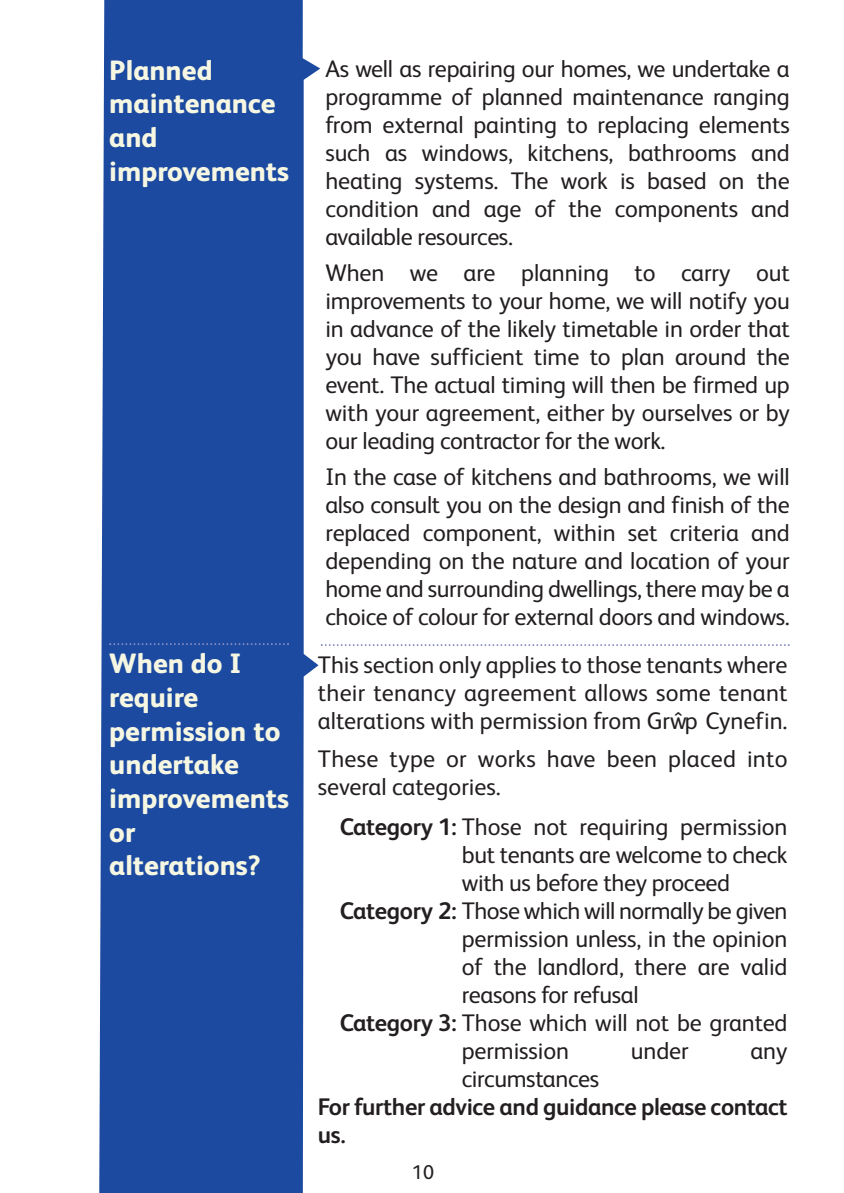
<style>
.page{position:relative;width:844px;height:1193px;background:#fff}
.page>*{position:absolute;margin:0;border:0;box-sizing:border-box;transform-origin:0 0}
.t1{font:800 28px/33.6px "FS Albert";color:#f6f7e3}
.t2{font:24px/28px "FS Albert";letter-spacing:-.005em;color:#231f20;text-align:justify}
.t3{font:700 24px/28px "FS Albert";letter-spacing:-.015em;color:#231f20}
.t4{font:24px "FS Albert";letter-spacing:-.025em;color:#231f20}
.t5{font:20px "FS Albert";color:#231f20}
.s1{font-weight:700}
</style>
<div class="page">
<svg style="left:99px;top:0;width:221px;height:1192px;background:#345daa"></svg>
<svg style="left:320px;top:644px;width:469px;height:2px"></svg>
<svg style="left:109px;top:643px;width:180px;height:2px"></svg>
<p class="t1" style="left:109px;top:56px;width:181px">Planned maintenance and improvements</p>
<p class="t1" style="left:109px;top:649px;width:181px">When do I require permission to undertake improvements or alterations?</p>
<p class="t2" style="left:325px;top:57px;width:465px">As well as repairing our homes, we undertake a programme of planned maintenance ranging from external painting to replacing elements such as windows, kitchens, bathrooms and heating systems. The work is based on the condition and age of the components and available resources.</p>
<p class="t2" style="left:325px;top:261px;width:465px">When we are planning to carry out improvements to your home, we will notify you in advance of the likely timetable in order that you have sufficient time to plan around the event. The actual timing will then be firmed up with your agreement, either by ourselves or by our leading contractor for the work.</p>
<p class="t2" style="left:325px;top:465px;width:465px">In the case of kitchens and bathrooms, we will also consult you on the design and finish of the replaced component, within set criteria and depending on the nature and location of your home and surrounding dwellings, there may be a choice of colour for external doors and windows.</p>
<p class="t2" style="left:318px;top:652px;width:471px">This section only applies to those tenants where their tenancy agreement allows some tenant alterations with permission from Grwˆp Cynefin.</p>
<p class="t2" style="left:318px;top:746px;width:471px">These type or works have been placed into several categories.</p>
<p class="t2" style="left:339px;top:814px;width:449px"><span class="s1">Category 1:</span> Those not requiring permission</p>
<p class="t2" style="left:461px;top:842px;width:327px">but tenants are welcome to check</p>
<p class="t2" style="left:461px;top:870px;width:270px">with us before they proceed</p>
<p class="t4" style="left:339px;top:902px;width:449px"><span class="s1">Category 2:</span> Those which will normally be given</p>
<p class="t2" style="left:461px;top:926px;width:327px">permission unless, in the opinion</p>
<p class="t2" style="left:461px;top:954px;width:327px">of the landlord, there are valid</p>
<p class="t2" style="left:461px;top:982px;width:178px">reasons for refusal</p>
<p class="t2" style="left:339px;top:1010px;width:449px"><span class="s1">Category 3:</span> Those which will not be granted</p>
<p class="t2" style="left:461px;top:1038px;width:109px">permission</p>
<p class="t2" style="left:630px;top:1038px;width:59px">under</p>
<p class="t2" style="left:750px;top:1038px;width:39px">any</p>
<p class="t2" style="left:461px;top:1066px;width:139px">circumstances</p>
<p class="t3" style="left:318px;top:1094px;width:471px">For further advice and guidance please contact us.</p>
<p class="t5" style="left:412px;top:1164px;width:23px">10</p>
</div>
